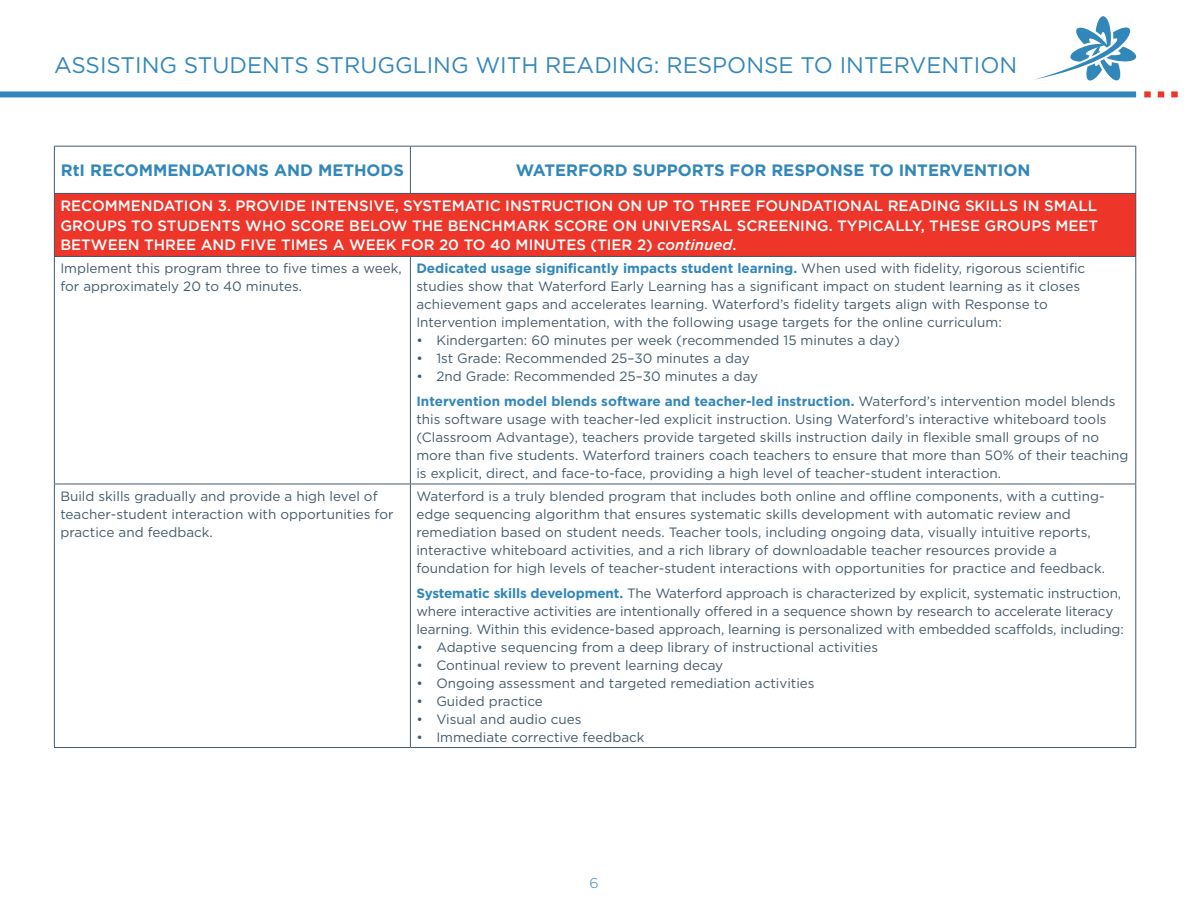
<style>
.page{position:relative;width:1188px;height:918px;background:#fff}
.page>*{position:absolute;margin:0;border:0;box-sizing:border-box;transform-origin:0 0}
.t1{font:22.5px "Gotham";color:#3287ba}
._0_Main_Table_Header{font:700 16.5px "Gotham";color:#3287ba}
._2_Second_Colorbar_H{font:500 15px/19.5px "Gotham";color:#fff;text-align:justify}
.t2{font:300 14.25px "Gotham";color:#3287ba}
._4_Chart_Copy{font:13.5px/18px "Gotham";color:#435b6d}
._4_Body_Copy{font:13.5px/18px "Gotham";color:#435b6d}
.s1{font-style:italic}
.s2{font-weight:700;color:#3287ba}
</style>
<div class="page">
<svg style="left:1034px;top:16px;width:103px;height:65px"></svg>
<div style="left:1144px;top:91px;width:7px;height:6px;background:#ee3529"></div>
<svg style="left:1158px;top:91px;width:6px;height:6px"></svg>
<div style="left:1171px;top:91px;width:7px;height:6px;background:#ee3529"></div>
<div style="left:0;top:91px;width:1136px;height:6px;background:#3287ba"></div>
<svg style="left:55px;top:147px;width:1080px;height:46px"></svg>
<div style="left:54px;top:193px;width:1082px;height:63px;background:#ee3529"></div>
<hr style="left:54px;top:484px;width:356px;height:1px;background:#435b6d">
<hr style="left:410px;top:484px;width:726px;height:1px;background:#435b6d">
<hr style="left:54px;top:257px;width:1px;height:227px;background:#435b6d">
<hr style="left:54px;top:484px;width:1px;height:263px;background:#435b6d">
<hr style="left:410px;top:147px;width:1px;height:46px;background:#435b6d">
<hr style="left:410px;top:257px;width:1px;height:227px;background:#435b6d">
<hr style="left:1135px;top:257px;width:1px;height:227px;background:#435b6d">
<hr style="left:410px;top:484px;width:1px;height:263px;background:#435b6d">
<hr style="left:1135px;top:484px;width:1px;height:263px;background:#435b6d">
<hr style="left:54px;top:146px;width:356px;height:1px;background:#435b6d">
<hr style="left:54px;top:147px;width:1px;height:46px;background:#435b6d">
<hr style="left:410px;top:146px;width:726px;height:1px;background:#435b6d">
<hr style="left:1135px;top:147px;width:1px;height:46px;background:#435b6d">
<hr style="left:54px;top:193px;width:356px;height:1px;background:#435b6d">
<hr style="left:410px;top:193px;width:726px;height:1px;background:#435b6d">
<hr style="left:54px;top:194px;width:1px;height:62px;background:#435b6d">
<hr style="left:1135px;top:194px;width:1px;height:62px;background:#435b6d">
<hr style="left:54px;top:256px;width:356px;height:1px;background:#435b6d">
<hr style="left:410px;top:256px;width:726px;height:1px;background:#435b6d">
<hr style="left:54px;top:747px;width:356px;height:1px;background:#435b6d">
<hr style="left:410px;top:747px;width:726px;height:1px;background:#435b6d">
<h1 class="t1" style="left:54px;top:51px;width:965px">ASSISTING STUDENTS STRUGGLING WITH READING: RESPONSE TO INTERVENTION</h1>
<p class="_0_Main_Table_Header" style="left:61px;top:160px;width:345px">RtI RECOMMENDATIONS AND METHODS</p>
<p class="_0_Main_Table_Header" style="left:516px;top:160px;width:516px">WATERFORD SUPPORTS FOR RESPONSE TO INTERVENTION</p>
<p class="_2_Second_Colorbar_H" style="left:60px;top:196px;width:1039px">RECOMMENDATION 3. PROVIDE INTENSIVE, SYSTEMATIC INSTRUCTION ON UP TO THREE FOUNDATIONAL READING SKILLS IN SMALL GROUPS TO STUDENTS WHO SCORE BELOW THE BENCHMARK SCORE ON UNIVERSAL SCREENING. TYPICALLY, THESE GROUPS MEET BETWEEN THREE AND FIVE TIMES A WEEK FOR 20 TO 40 MINUTES (TIER 2) <span class="s1">continued</span>.</p>
<p class="_4_Body_Copy" style="left:60px;top:259px;width:343px">Implement this program three to five times a week, for approximately 20 to 40 minutes.</p>
<p class="_4_Chart_Copy" style="left:416px;top:259px;width:670px"><span class="s2">Dedicated usage significantly impacts student learning.</span> When used with fidelity, rigorous scientific studies show that Waterford Early Learning has a significant impact on student learning as it closes achievement gaps and accelerates learning. Waterford’s fidelity targets align with Response to Intervention implementation, with the following usage targets for the online curriculum:</p>
<p class="_4_Chart_Copy" style="left:416px;top:331px;width:485px">• Kindergarten: 60 minutes per week (recommended 15 minutes a day)</p>
<p class="_4_Chart_Copy" style="left:416px;top:349px;width:335px">• 1st Grade: Recommended 25–30 minutes a day</p>
<p class="_4_Chart_Copy" style="left:416px;top:367px;width:343px">• 2nd Grade: Recommended 25–30 minutes a day</p>
<p class="_4_Chart_Copy" style="left:416px;top:392px;width:714px"><span class="s2">Intervention model blends software and teacher-led instruction.</span> Waterford’s intervention model blends this software usage with teacher-led explicit instruction. Using Waterford’s interactive whiteboard tools (Classroom Advantage), teachers provide targeted skills instruction daily in flexible small groups of no more than five students. Waterford trainers coach teachers to ensure that more than 50% of their teaching is explicit, direct, and face-to-face, providing a high level of teacher-student interaction.</p>
<p class="_4_Body_Copy" style="left:60px;top:487px;width:335px">Build skills gradually and provide a high level of teacher-student interaction with opportunities for practice and feedback.</p>
<p class="_4_Chart_Copy" style="left:416px;top:487px;width:690px">Waterford is a truly blended program that includes both online and offline components, with a cutting&shy;edge sequencing algorithm that ensures systematic skills development with automatic review and remediation based on student needs. Teacher tools, including ongoing data, visually intuitive reports, interactive whiteboard activities, and a rich library of downloadable teacher resources provide a foundation for high levels of teacher-student interactions with opportunities for practice and feedback.</p>
<p class="_4_Chart_Copy" style="left:416px;top:583px;width:709px"><span class="s2">Systematic skills development.</span> The Waterford approach is characterized by explicit, systematic instruction, where interactive activities are intentionally offered in a sequence shown by research to accelerate literacy learning. Within this evidence-based approach, learning is personalized with embedded scaffolds, including:</p>
<p class="_4_Chart_Copy" style="left:416px;top:637px;width:463px">• Adaptive sequencing from a deep library of instructional activities</p>
<p class="_4_Chart_Copy" style="left:416px;top:655px;width:308px">• Continual review to prevent learning decay</p>
<p class="_4_Chart_Copy" style="left:416px;top:673px;width:400px">• Ongoing assessment and targeted remediation activities</p>
<p class="_4_Chart_Copy" style="left:416px;top:691px;width:128px">• Guided practice</p>
<p class="_4_Chart_Copy" style="left:416px;top:709px;width:167px">• Visual and audio cues</p>
<p class="_4_Chart_Copy" style="left:416px;top:727px;width:230px">• Immediate corrective feedback</p>
<p class="t2" style="left:589px;top:874px;width:11px">6</p>
</div>
